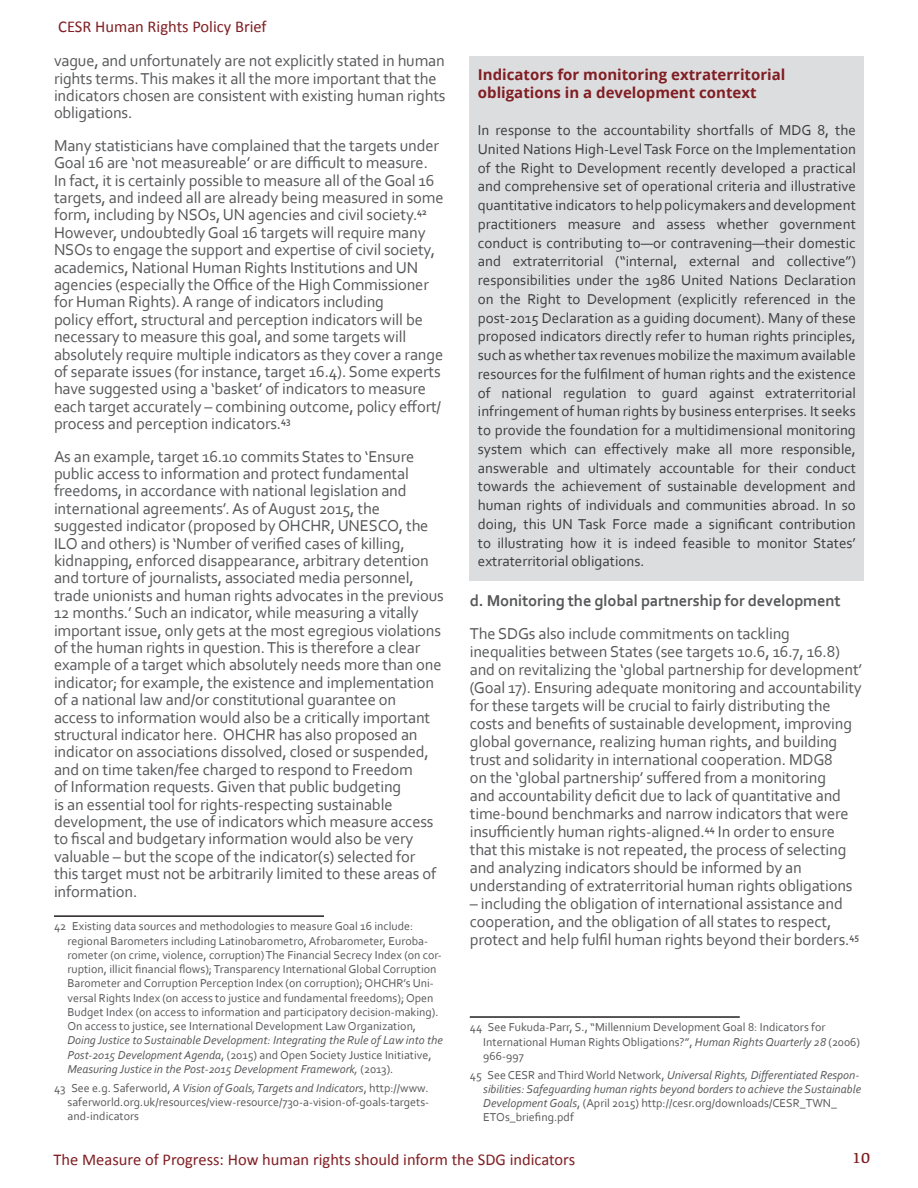
<style>
.page{position:relative;width:918px;height:1188px;background:#fff}
.page>*{position:absolute;margin:0;border:0;box-sizing:border-box;transform-origin:0 0}
.t1{font:16.5px/17.4px "Corbel";letter-spacing:-.01em;color:#57585a}
.t2{font:16.5px "Calibri";color:#801e23}
.t3{font:700 16.5px "Corbel";letter-spacing:-.01em;color:#57585a}
.t4{font:15px/18.8px "Corbel";color:#3c3c3d;text-align:justify}
.t5{font:700 15px/18px "Open Sans";color:#801e23}
.t6{font:15px "Kefa";color:#801e23}
.footnote-final{font:12px/14.2px "Corbel";color:#57585a}
.footnote-final-2{font:italic 12px/14.2px "Corbel";color:#57585a}
.s1{font-style:italic}
.s2{font-style:normal}
</style>
<div class="page">
<hr style="left:54px;top:915px;width:270px;height:2px;background:#231f20">
<div style="left:470px;top:56px;width:394px;height:524px;background:#dcdddf"></div>
<hr style="left:470px;top:1016px;width:270px;height:2px;background:#231f20">
<p class="t2" style="left:58px;top:16px;width:210px">CESR Human Rights Policy Brief</p>
<p class="t1" style="left:54px;top:52px;width:393px">vague, and unfortunately are not explicitly stated in human rights terms. This makes it all the more important that the indicators chosen are consistent with existing human rights obligations.</p>
<p class="t1" style="left:54px;top:136px;width:391px">Many statisticians have complained that the targets under Goal 16 are ‘not measureable’ or are difficult to measure.<br>In fact, it is certainly possible to measure all of the Goal 16 targets, and indeed all are already being measured in some form, including by NSOs, UN agencies and civil society.<sup>42<br></sup>However, undoubtedly Goal 16 targets will require many NSOs to engage the support and expertise of civil society, academics, National Human Rights Institutions and UN agencies (especially the Office of the High Commissioner for Human Rights). A range of indicators including<br>policy effort, structural and perception indicators will be necessary to measure this goal, and some targets will absolutely require multiple indicators as they cover a range of separate issues (for instance, target 16.4). Some experts have suggested using a ‘basket’ of indicators to measure each target accurately – combining outcome, policy effort/ process and perception indicators.<sup>43</sup></p>
<p class="t1" style="left:54px;top:447px;width:391px">As an example, target 16.10 commits States to ‘Ensure public access to information and protect fundamental freedoms, in accordance with national legislation and international agreements’. As of August 2015, the suggested indicator (proposed by OHCHR, UNESCO, the ILO and others) is ‘Number of verified cases of killing, kidnapping, enforced disappearance, arbitrary detention and torture of journalists, associated media personnel, trade unionists and human rights advocates in the previous 12 months.’ Such an indicator, while measuring a vitally important issue, only gets at the most egregious violations of the human rights in question. This is therefore a clear example of a target which absolutely needs more than one indicator; for example, the existence and implementation of a national law and/or constitutional guarantee on<br>access to information would also be a critically important structural indicator here. OHCHR has also proposed an indicator on associations dissolved, closed or suspended, and on time taken/fee charged to respond to Freedom<br>of Information requests. Given that public budgeting<br>is an essential tool for rights-respecting sustainable development, the use of indicators which measure access to fiscal and budgetary information would also be very valuable – but the scope of the indicator(s) selected for this target must not be arbitrarily limited to these areas of information.</p>
<p class="footnote-final" style="left:68px;top:919px;width:377px;text-indent:-14px">42 Existing data sources and methodologies to measure Goal 16 include: regional Barometers including Latinobarometro, Afrobarometer, Euroba&shy;rometer (on crime, violence, corruption) The Financial Secrecy Index (on cor&shy;ruption, illicit financial flows); Transparency International Global Corruption Barometer and Corruption Perception Index (on corruption); OHCHR’s Uni&shy;versal Rights Index (on access to justice and fundamental freedoms); Open Budget Index (on access to information and participatory decision-making).<br>On access to justice, see International Development Law Organization, <span class="s1">Doing Justice to Sustainable Development: Integrating the Rule of Law into the Post-2015 Development Agenda</span>, (2015) and Open Society Justice Initiative, <span class="s1">Measuring Justice in the Post-2015 Development Framework,</span> (2013).</p>
<p class="footnote-final" style="left:68px;top:1080px;width:363px;text-align:justify;text-indent:-14px">43 See e.g. Saferworld, <span class="s1">A Vision of Goals, Targets and Indicators</span>, http://www. saferworld.org.uk/resources/view-resource/730-a-vision-of-goals-targets&shy;and-indicators</p>
<p class="t5" style="left:478px;top:65px;width:309px">Indicators for monitoring extraterritorial obligations in a development context</p>
<p class="t4" style="left:478px;top:120px;width:380px">In response to the accountability shortfalls of MDG 8, the United Nations High-Level Task Force on the Implementation of the Right to Development recently developed a practical and comprehensive set of operational criteria and illustrative quantitative indicators to help policymakers and development practitioners measure and assess whether government conduct is contributing to—or contravening—their domestic and extraterritorial (“internal, external and collective”) responsibilities under the 1986 United Nations Declaration on the Right to Development (explicitly referenced in the post-2015 Declaration as a guiding document). Many of these proposed indicators directly refer to human rights principles, such as whether tax revenues mobilize the maximum available resources for the fulfilment of human rights and the existence of national regulation to guard against extraterritorial infringement of human rights by business enterprises. It seeks to provide the foundation for a multidimensional monitoring system which can effectively make all more responsible, answerable and ultimately accountable for their conduct towards the achievement of sustainable development and human rights of individuals and communities abroad. In so doing, this UN Task Force made a significant contribution to illustrating how it is indeed feasible to monitor States’ extraterritorial obligations.</p>
<p class="t3" style="left:470px;top:590px;width:372px">d. Monitoring the global partnership for development</p>
<p class="t1" style="left:470px;top:624px;width:394px;line-height:18px">The SDGs also include commitments on tackling inequalities between States (see targets 10.6, 16.7, 16.8) and on revitalizing the ‘global partnership for development’ (Goal 17). Ensuring adequate monitoring and accountability for these targets will be crucial to fairly distributing the costs and benefits of sustainable development, improving global governance, realizing human rights, and building trust and solidarity in international cooperation. MDG8<br>on the ‘global partnership’ suffered from a monitoring<br>and accountability deficit due to lack of quantitative and time-bound benchmarks and narrow indicators that were insufficiently human rights-aligned.<sup>44</sup> In order to ensure that this mistake is not repeated, the process of selecting and analyzing indicators should be informed by an understanding of extraterritorial human rights obligations</p>
<p class="t1" style="left:470px;top:894px;width:391px;line-height:18px">– including the obligation of international assistance and cooperation, and the obligation of all states to respect, protect and help fulfil human rights beyond their borders.<sup>45</sup></p>
<p class="footnote-final" style="left:483px;top:1020px;width:378px;text-indent:-14px">44 See Fukuda-Parr, S., “Millennium Development Goal 8: Indicators for<br>International Human Rights Obligations?”, <span class="s1">Human Rights Quarterly 28</span> (2006)<br>966-997</p>
<p class="footnote-final-2" style="left:483px;top:1067px;width:379px;text-indent:-14px"><span class="s2">45 See CESR and Third World Network,</span> Universal Rights, Differentiated Respon&shy;sibilities: Safeguarding human rights beyond borders to achieve the Sustainable Development Goals<span class="s2">, (April 2015) http://cesr.org/downloads/CESR_TWN_ ETOs_briefing.pdf</span></p>
<p class="t2" style="left:54px;top:1149px;width:523px">The Measure of Progress: How human rights should inform the SDG indicators</p>
<p class="t6" style="left:852px;top:1149px;width:20px">10</p>
</div>
